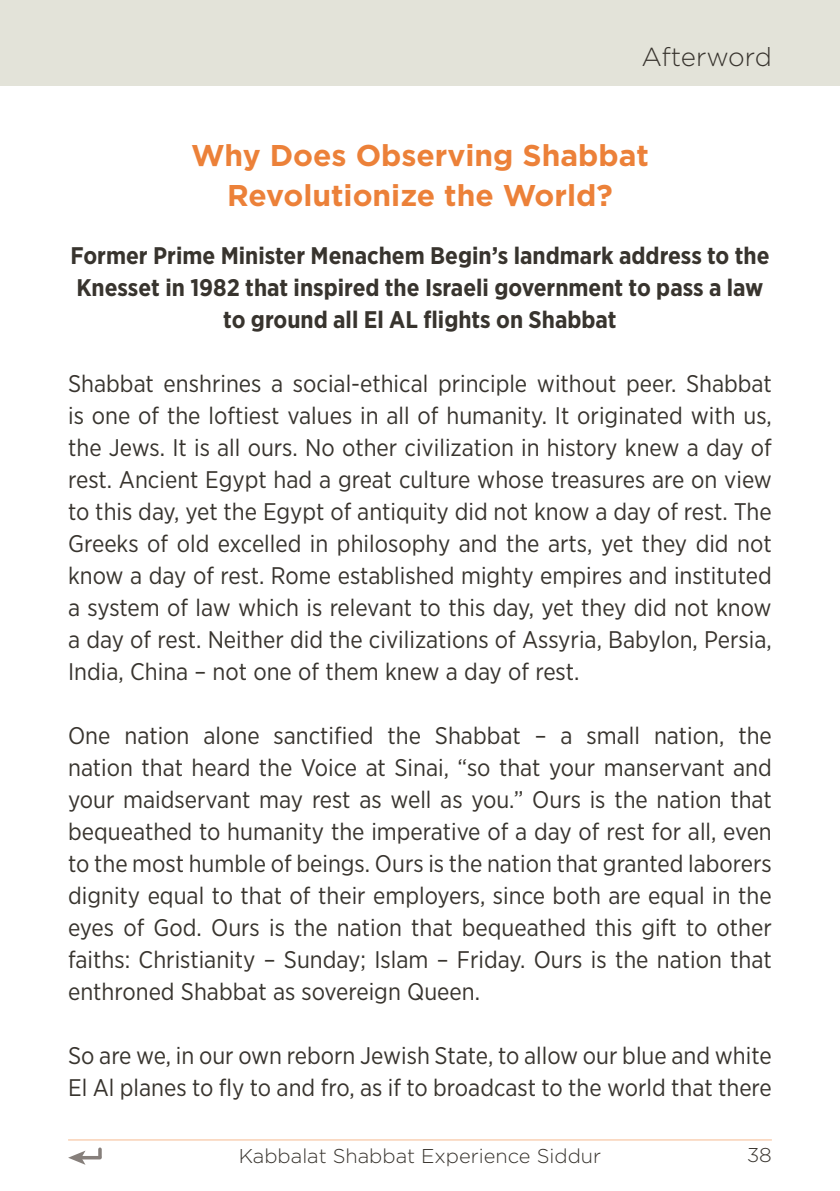
<style>
.page{position:relative;width:840px;height:1191px;background:#fff}
.page>*{position:absolute;margin:0;border:0;box-sizing:border-box;transform-origin:0 0}
.Normal__Web{font:700 30px "Gotham";color:#ec8139}
.t1{font:300 26px "Gotham";letter-spacing:-.01em;color:#38342e}
.t2{font:24px/32px "Gotham Narrow";color:#38342e}
.t3{font:700 24px/32px "Gotham Narrow";color:#38342e;text-align:center}
.t4{font:300 20px "Gotham";color:#38342e}
.t5{font:300 20px "Gotham Rounded";color:#38342e}
</style>
<div class="page">
<svg style="left:98px;top:1149px;width:4px;height:7px"></svg>
<hr style="left:80px;top:1156px;width:20px;height:3px;background:#867f7b">
<svg style="left:68px;top:1151px;width:17px;height:13px"></svg>
<hr style="left:68px;top:1139px;width:703px;height:1px;background:#f6bb90">
<div style="left:0;top:0;width:839px;height:85px;background:#e3e3d9"></div>
<p class="t1" style="left:641px;top:41px;width:132px">Afterword</p>
<p class="Normal__Web" style="left:191px;top:135px;width:459px">Why Does Observing Shabbat</p>
<p class="Normal__Web" style="left:227px;top:175px;width:387px">Revolutionize the World?</p>
<p class="t3" style="left:70px;top:239px;width:700px">Former Prime Minister Menachem Begin s’ landmark address to the<br>Knesset in 1982 that inspired the Israeli government to pass a law to ground all El AL flights on Shabbat</p>
<p class="t2" style="left:68px;top:367px;width:705px;text-align:justify">Shabbat enshrines a social-ethical principle without peer. Shabbat is one of the loftiest values in all of humanity It. originated with us, the Jews It. is all ours. No other civilization in history knew a day of rest. Ancient Egypt had a great culture whose treasures are on view to this day, yet the Egypt of antiquity did not know a day of rest. The Greeks of old excelled in philosophy and the arts, yet they did not know a day of rest. Rome established mighty empires and instituted a system of law which is relevant to this day, yet they did not know a day of rest. Neither did the civilizations of Assyria, Babylon, Persia, India, China – not one of them knew a day of rest.</p>
<p class="t2" style="left:273px;top:719px;width:101px">sanctified</p>
<p class="t2" style="left:203px;top:719px;width:58px">alone</p>
<p class="t2" style="left:387px;top:719px;width:35px">the</p>
<p class="t2" style="left:434px;top:719px;width:87px">Shabbat</p>
<p class="t2" style="left:586px;top:719px;width:55px">small</p>
<p class="t2" style="left:738px;top:719px;width:35px">the</p>
<p class="t2" style="left:124px;top:719px;width:66px">nation</p>
<p class="t2" style="left:653px;top:719px;width:72px">nation,</p>
<p class="t2" style="left:68px;top:719px;width:705px">One<br>nation that heard the Voice at Sinai “, so that your manservant and your maidservant may rest as well as you ” . Ours is the nation that bequeathed to humanity the imperative of a day of rest for all, even to the most humble of beings. Ours is the nation that granted laborers dignity equal to that of their employers, since both are equal in the eyes of God. Ours is the nation that bequeathed this gift to other faiths: Christianity – Sunday; Islam – Friday. Ours is the nation that enthroned Shabbat as sovereign Queen.</p>
<p class="t2" style="left:560px;top:719px;width:14px">a</p>
<p class="t2" style="left:534px;top:719px;width:13px">–</p>
<p class="t2" style="left:68px;top:1039px;width:704px">So are we in, our own reborn Jewish State to, allow our blue and white<br>El Al planes to fly to and fro, as toif broadcast to the world that there</p>
<p class="t4" style="left:239px;top:1143px;width:363px">Kabbalat Shabbat Experience Siddur</p>
<p class="t5" style="left:746px;top:1141px;width:26px">38</p>
</div>
